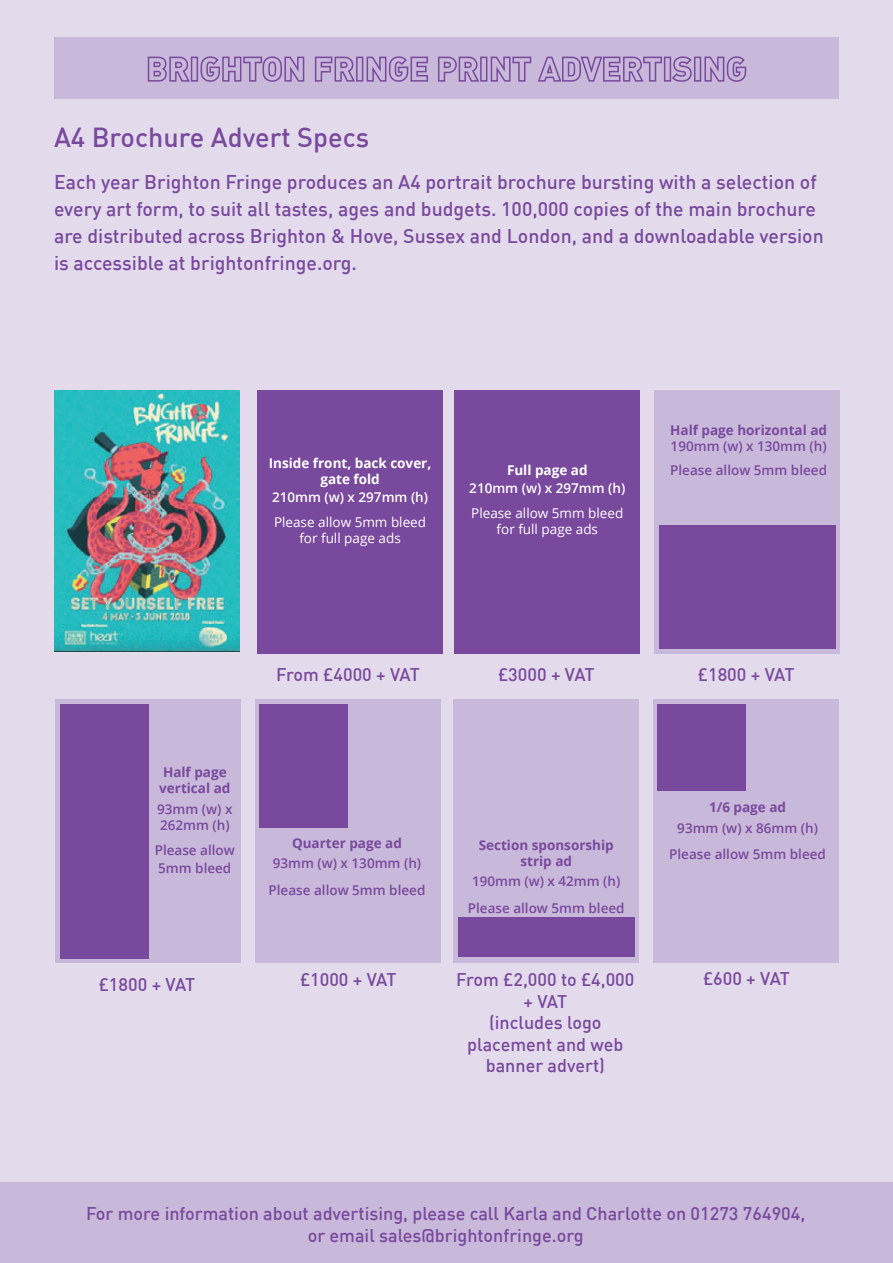
<style>
.page{position:relative;width:893px;height:1263px;background:#fff}
.page>*{position:absolute;margin:0;border:0;box-sizing:border-box;transform-origin:0 0}
.t1{font:500 27px "DIN";color:#79499d}
.t2{font:500 19.5px/27px "DIN";color:#79499d}
.t3{font:500 18px/21.6px "DIN";color:#79499d;text-align:center}
.t4{font:600 13.5px/26.5px "Open Sans";color:#79499d}
.t5{font:700 13.5px/16.2px "Open Sans";color:#79499d}
.t6{font:13.5px/16.2px "Open Sans";color:#fff;text-align:center}
.t7{font:700 13.5px/16.2px "Open Sans";color:#fff;text-align:center}
.t8{font:600 13.5px "Open Sans";color:#fff}
</style>
<div class="page">
<div style="left:0;top:0;width:893px;height:1182px;background:#e3dbec"></div>
<div style="left:54px;top:37px;width:784px;height:62px;background:#c8b8d9"></div>
<div style="left:454px;top:390px;width:186px;height:264px;background:#79499d"></div>
<div style="left:654px;top:390px;width:186px;height:263px;background:#c8b8d9"></div>
<div style="left:659px;top:526px;width:177px;height:123px;background:#79499d"></div>
<div style="left:55px;top:699px;width:186px;height:264px;background:#c8b8d9"></div>
<div style="left:61px;top:704px;width:88px;height:254px;background:#79499d"></div>
<div style="left:255px;top:699px;width:185px;height:264px;background:#c8b8d9"></div>
<div style="left:260px;top:704px;width:88px;height:124px;background:#79499d"></div>
<div style="left:453px;top:699px;width:186px;height:264px;background:#c8b8d9"></div>
<div style="left:458px;top:917px;width:176px;height:39px;background:#79499d"></div>
<div style="left:653px;top:699px;width:186px;height:264px;background:#c8b8d9"></div>
<div style="left:658px;top:704px;width:88px;height:87px;background:#79499d"></div>
<div style="left:0;top:1182px;width:893px;height:81px;background:#c8b8d9"></div>
<div style="left:257px;top:390px;width:186px;height:264px;background:#79499d"></div>
<svg style="left:147px;top:56px;width:44px;height:26px"></svg>
<div style="left:191px;top:57px;width:7px;height:25px;border:2px solid #79499d"></div>
<svg style="left:200px;top:56px;width:105px;height:26px"></svg>
<svg style="left:314px;top:56px;width:41px;height:26px"></svg>
<div style="left:356px;top:57px;width:7px;height:25px;border:2px solid #79499d"></div>
<svg style="left:366px;top:56px;width:62px;height:26px"></svg>
<svg style="left:438px;top:56px;width:41px;height:26px"></svg>
<div style="left:480px;top:57px;width:7px;height:25px;border:2px solid #79499d"></div>
<svg style="left:490px;top:56px;width:172px;height:26px"></svg>
<div style="left:664px;top:57px;width:7px;height:25px;border:2px solid #79499d"></div>
<svg style="left:671px;top:56px;width:21px;height:26px"></svg>
<div style="left:694px;top:57px;width:7px;height:25px;border:2px solid #79499d"></div>
<svg style="left:704px;top:56px;width:43px;height:26px"></svg>
<img style="left:54px;top:391px;width:185px;height:261px">
<h1 class="t1" style="left:54px;top:120px;width:317px">A4 Brochure Advert Specs</h1>
<p class="t2" style="left:54px;top:168px;width:771px">Each year Brighton Fringe produces an A4 portrait brochure bursting with a selection of every art form, to suit all tastes, ages and budgets. 100,000 copies of the main brochure are distributed across Brighton &amp; Hove, Sussex and London, and a downloadable version is accessible at brightonfringe.org.</p>
<p class="t7" style="left:269px;top:454px;width:164px">Inside front, back cover, gate fold</p>
<p class="t8" style="left:272px;top:488px;width:158px">210mm (w) x 297mm (h)</p>
<p class="t6" style="left:274px;top:513px;width:154px">Please allow 5mm bleed for full page ads</p>
<p class="t7" style="left:507px;top:461px;width:82px">Full page ad</p>
<p class="t8" style="left:469px;top:479px;width:158px">210mm (w) x 297mm (h)</p>
<p class="t6" style="left:471px;top:504px;width:154px">Please allow 5mm bleed for full page ads</p>
<p class="t5" style="left:670px;top:421px;width:158px">Half page horizontal ad</p>
<p class="t4" style="left:670px;top:433px;width:158px;line-height:24.8px">190mm (w) x 130mm (h)<br>Please allow 5mm bleed</p>
<p class="t3" style="left:276px;top:663px;width:145px">From £4000 + VAT</p>
<p class="t5" style="left:159px;top:764px;width:73px">Half page vertical ad</p>
<p class="t4" style="left:157px;top:800px;width:77px;line-height:16.2px">93mm (w) x<br>262mm (h)</p>
<p class="t4" style="left:155px;top:840px;width:82px;line-height:18px">Please allow<br>5mm bleed</p>
<p class="t5" style="left:292px;top:835px;width:111px">Quarter page ad</p>
<p class="t4" style="left:269px;top:850px;width:158px;text-align:center">93mm (w) x 130mm (h)<br>Please allow 5mm bleed</p>
<p class="t3" style="left:498px;top:663px;width:98px">£3000 + VAT</p>
<p class="t3" style="left:698px;top:663px;width:98px">£1800 + VAT</p>
<p class="t5" style="left:479px;top:836px;width:136px;text-align:center">Section sponsorship strip ad</p>
<p class="t4" style="left:468px;top:868px;width:158px;text-align:center">190mm (w) x 42mm (h)<br>Please allow 5mm bleed</p>
<p class="t5" style="left:709px;top:799px;width:79px">1/6 page ad</p>
<p class="t4" style="left:669px;top:814px;width:158px;text-align:center">93mm (w) x 86mm (h)<br>Please allow 5mm bleed</p>
<p class="t3" style="left:99px;top:973px;width:98px">£1800 + VAT</p>
<p class="t3" style="left:300px;top:968px;width:98px">£1000 + VAT</p>
<p class="t3" style="left:456px;top:968px;width:180px">From £2,000 to £4,000 + VAT<br>(includes logo placement and web banner advert)</p>
<p class="t3" style="left:703px;top:967px;width:88px">£600 + VAT</p>
<p class="t3" style="left:86px;top:1201px;width:721px;line-height:22.5px">For more information about advertising, please call Karla and Charlotte on 01273 764904, or email sales@brightonfringe.org</p>
</div>
